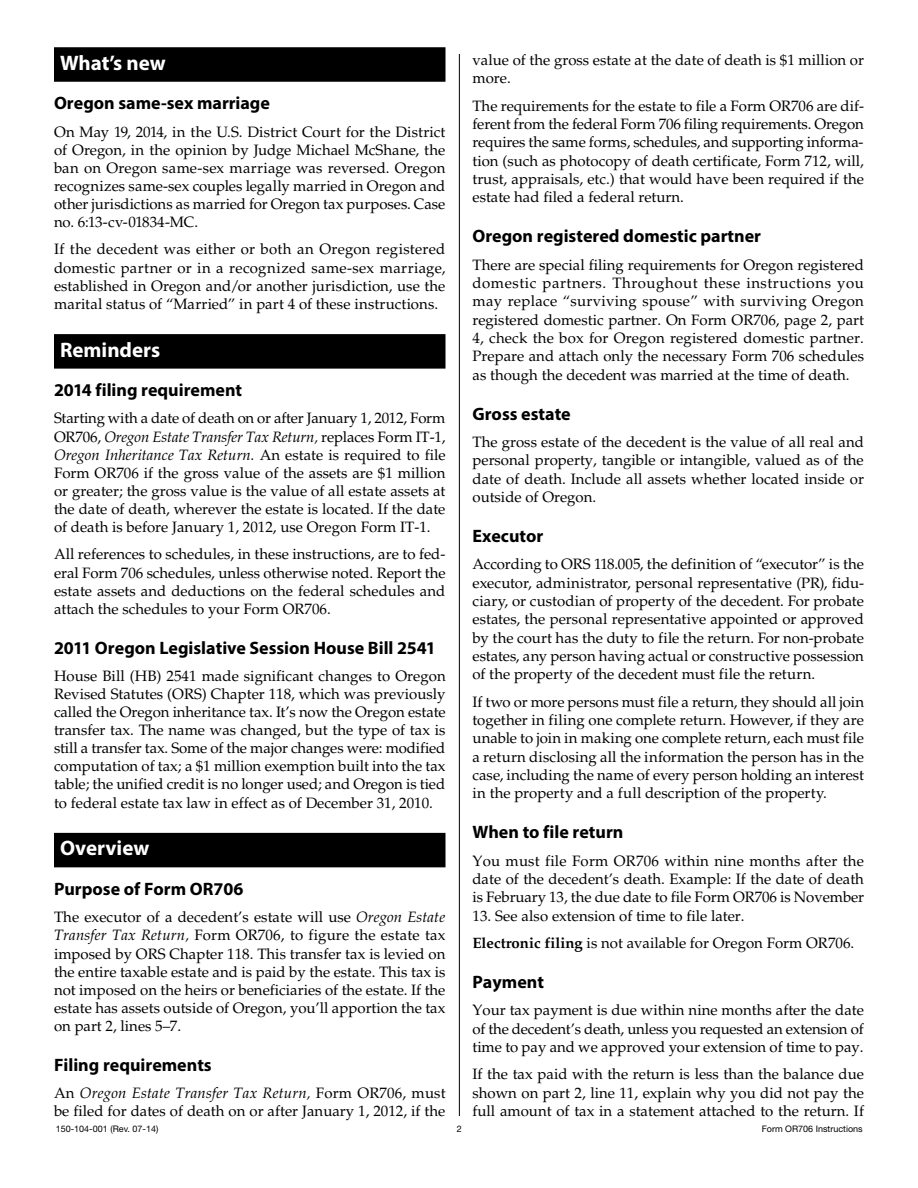
<style>
.page{position:relative;width:918px;height:1188px;background:#fff}
.page>*{position:absolute;margin:0;border:0;box-sizing:border-box;transform-origin:0 0}
.t1{font:700 21px "Myriad Pro";color:#fff}
.t2{font:700 18px "Myriad Pro";color:#000}
.t3{font:15px/18.3px "Palatino LT Std";color:#000;text-align:justify}
.t4{font:9px "Helvetica Neue LT Std";color:#000}
.s1{font-style:italic}
.s2{font-weight:700}
</style>
<div class="page">
<hr style="left:459px;top:54px;width:1px;height:1062px;background:#000">
<div style="left:54px;top:47px;width:392px;height:35px;background:#000"></div>
<div style="left:54px;top:334px;width:392px;height:35px;background:#000"></div>
<div style="left:54px;top:833px;width:392px;height:34px;background:#000"></div>
<h1 class="t1" style="left:60px;top:49px;width:107px">What’s new</h1>
<p class="t2" style="left:54px;top:92px;width:217px">Oregon same-sex marriage</p>
<p class="t3" style="left:54px;top:123px;width:393px">On May 19, 2014, in the U.S. District Court for the District of Oregon, in the opinion by Judge Michael McShane, the ban on Oregon same-sex marriage was reversed. Oregon recognizes same-sex couples legally married in Oregon and other jurisdictions as married for Oregon tax purposes. Case no. 6:13-cv-01834-MC.</p>
<p class="t3" style="left:54px;top:241px;width:393px">If the decedent was either or both an Oregon registered domestic partner or in a recognized same-sex marriage, established in Oregon and/or another jurisdiction, use the marital status of “Married” in part 4 of these instructions.</p>
<h1 class="t1" style="left:60px;top:336px;width:102px">Reminders</h1>
<p class="t2" style="left:54px;top:379px;width:190px">2014 filing requirement</p>
<p class="t3" style="left:54px;top:410px;width:393px">Starting with a date of death on or after January 1, 2012, Form OR706, <span class="s1">Oregon Estate Transfer Tax Return,</span> replaces Form IT-1, <span class="s1">Oregon Inheritance Tax Return.</span> An estate is required to file Form OR706 if the gross value of the assets are $1 million or greater; the gross value is the value of all estate assets at the date of death, wherever the estate is located. If the date of death is before January 1, 2012, use Oregon Form IT-1.</p>
<p class="t3" style="left:54px;top:546px;width:393px">All references to schedules, in these instructions, are to fed&shy;eral Form 706 schedules, unless otherwise noted. Report the estate assets and deductions on the federal schedules and attach the schedules to your Form OR706.</p>
<p class="t2" style="left:54px;top:636px;width:383px">2011 Oregon Legislative Session House Bill 2541</p>
<p class="t3" style="left:54px;top:667px;width:393px">House Bill (HB) 2541 made significant changes to Oregon Revised Statutes (ORS) Chapter 118, which was previously called the Oregon inheritance tax. It’s now the Oregon estate transfer tax. The name was changed, but the type of tax is still a transfer tax. Some of the major changes were: modified computation of tax; a $1 million exemption built into the tax table; the unified credit is no longer used; and Oregon is tied to federal estate tax law in effect as of December 31, 2010.</p>
<h1 class="t1" style="left:60px;top:835px;width:91px">Overview</h1>
<p class="t2" style="left:54px;top:877px;width:191px">Purpose of Form OR706</p>
<p class="t3" style="left:54px;top:908px;width:393px">The executor of a decedent’s estate will use <span class="s1">Oregon Estate Transfer Tax Return,</span> Form OR706, to figure the estate tax imposed by ORS Chapter 118. This transfer tax is levied on the entire taxable estate and is paid by the estate. This tax is not imposed on the heirs or beneficiaries of the estate. If the estate has assets outside of Oregon, you’ll apportion the tax on part 2, lines 5–7.</p>
<p class="t2" style="left:54px;top:1053px;width:159px">Filing requirements</p>
<p class="t3" style="left:54px;top:1084px;width:393px">An <span class="s1">Oregon Estate Transfer Tax Return,</span> Form OR706, must be filed for dates of death on or after January 1, 2012, if the</p>
<p class="t3" style="left:472px;top:51px;width:393px">value of the gross estate at the date of death is $1 million or more.</p>
<p class="t3" style="left:472px;top:97px;width:393px">The requirements for the estate to file a Form OR706 are dif&shy;ferent from the federal Form 706 filing requirements. Oregon requires the same forms, schedules, and supporting informa&shy;tion (such as photocopy of death certificate, Form 712, will, trust, appraisals, etc.) that would have been required if the estate had filed a federal return.</p>
<p class="t2" style="left:472px;top:224px;width:290px">Oregon registered domestic partner</p>
<p class="t3" style="left:472px;top:256px;width:393px">There are special filing requirements for Oregon registered domestic partners. Throughout these instructions you may replace “surviving spouse” with surviving Oregon registered domestic partner. On Form OR706, page 2, part 4, check the box for Oregon registered domestic partner.<br>Prepare and attach only the necessary Form 706 schedules as though the decedent was married at the time of death.</p>
<p class="t2" style="left:472px;top:402px;width:100px">Gross estate</p>
<p class="t3" style="left:472px;top:433px;width:393px">The gross estate of the decedent is the value of all real and personal property, tangible or intangible, valued as of the date of death. Include all assets whether located inside or outside of Oregon.</p>
<p class="t2" style="left:472px;top:524px;width:72px">Executor</p>
<p class="t3" style="left:472px;top:555px;width:393px">According to ORS 118.005, the definition of “executor” is the executor, administrator, personal representative (PR), fidu&shy;ciary, or custodian of property of the decedent. For probate estates, the personal representative appointed or approved by the court has the duty to file the return. For non-probate estates, any person having actual or constructive possession of the property of the decedent must file the return.</p>
<p class="t3" style="left:472px;top:693px;width:393px">If two or more persons must file a return, they should all join together in filing one complete return. However, if they are unable to join in making one complete return, each must file a return disclosing all the information the person has in the case, including the name of every person holding an interest in the property and a full description of the property.</p>
<p class="t2" style="left:472px;top:820px;width:152px">When to file return</p>
<p class="t3" style="left:472px;top:852px;width:393px">You must file Form OR706 within nine months after the date of the decedent’s death. Example: If the date of death is February 13, the due date to file Form OR706 is November</p>
<p class="t3" style="left:472px;top:902px;width:383px;line-height:27.3px">13. See also extension of time to file later.<br><span class="s2">Electronic filing</span> is not available for Oregon Form OR706.</p>
<p class="t2" style="left:472px;top:970px;width:73px">Payment</p>
<p class="t3" style="left:472px;top:1001px;width:393px">Your tax payment is due within nine months after the date of the decedent’s death, unless you requested an extension of time to pay and we approved your extension of time to pay.</p>
<p class="t3" style="left:472px;top:1065px;width:393px">If the tax paid with the return is less than the balance due shown on part 2, line 11, explain why you did not pay the full amount of tax in a statement attached to the return. If</p>
<p class="t4" style="left:56px;top:1124px;width:104px">150-104-001 (Rev. 07-14)</p>
<p class="t4" style="left:457px;top:1124px;width:7px">2</p>
<p class="t4" style="left:762px;top:1124px;width:103px">Form OR706 Instructions</p>
</div>
